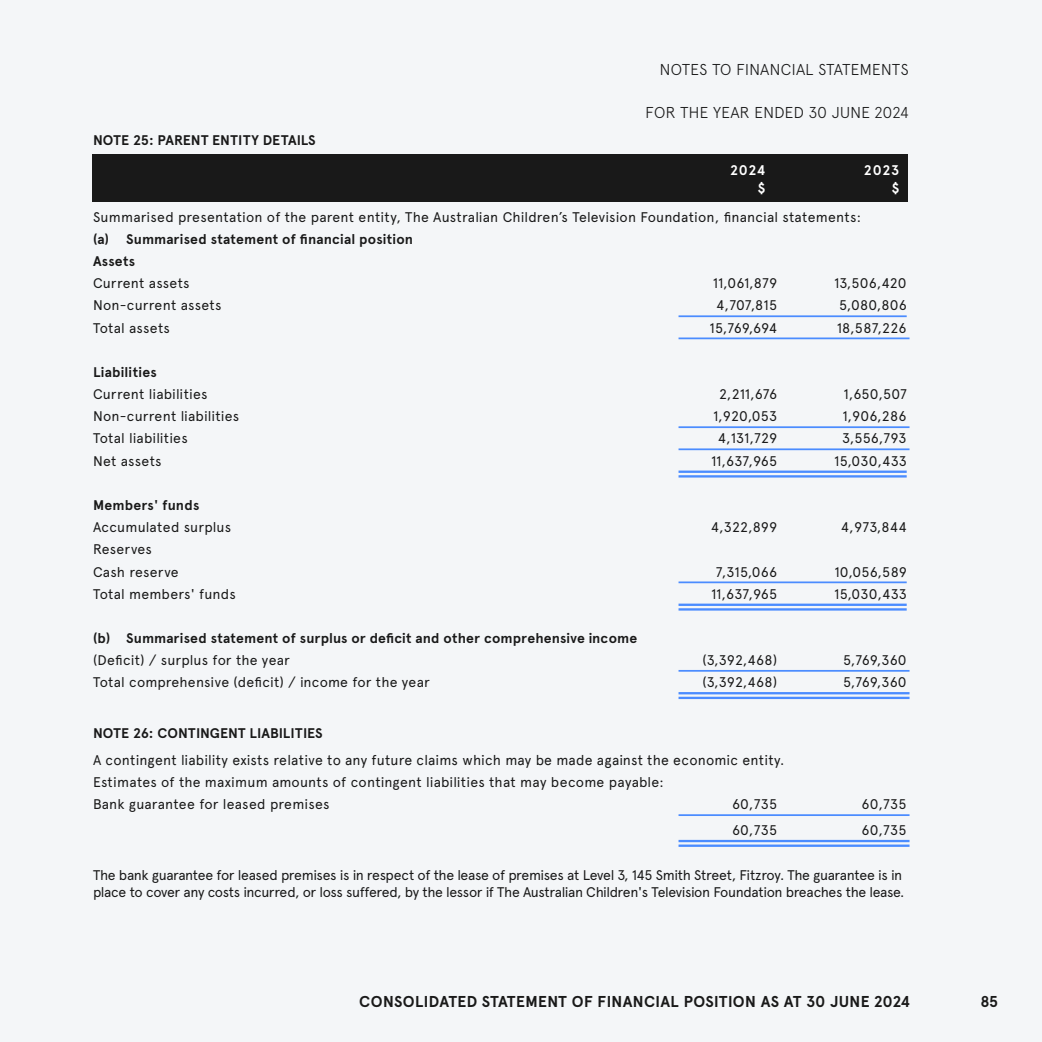
<style>
.page{position:relative;width:1042px;height:1042px;background:#f4f6f8}
.page>*{position:absolute;margin:0;border:0;box-sizing:border-box;transform-origin:0 0}
.BTS_Contents_Sub{font:700 15.75px "Apercu Pro";letter-spacing:.02em;color:#191919}
.BTS_Contents_Sub-2{font:300 15.75px "Apercu Pro";letter-spacing:.02em;color:#191919}
.body{font:700 15.75px "Apercu Pro";color:#191919}
.FINANCIALS_BODY{font:14px "Apercu";color:#191919}
.FINANCIALS__2_Column_Single_Line{font:14px "Apercu";letter-spacing:.015em;color:#191919}
.FINANCIALS_BODY-2{font:14px/17.2px "Apercu";letter-spacing:-.03em;color:#191919}
.FINANCIALS__2_Column_Double_Line{font:14px "Apercu";letter-spacing:.015em;color:#191919}
.Financials_Body_SUB_SUB_yellow{font:700 14px "Apercu";letter-spacing:.01em;color:#191919}
.FINANCIALS_BODY-3{font:14px "Apercu Pro";letter-spacing:.015em;color:#191919}
.Body_Copy{font:700 14px "Apercu";color:#191919}
.FINANCIALS_BODY-4{font:700 14px "Apercu";letter-spacing:.015em;color:#191919}
.FINANCIALS_-_Note_Header{font:700 14px/17.2px "Apercu";letter-spacing:.045em;color:#fff;text-align:right}
</style>
<div class="page">
<hr style="left:678px;top:315px;width:228px;height:2px;background:#4b8cff">
<hr style="left:678px;top:337px;width:231px;height:2px;background:#4b8cff">
<hr style="left:678px;top:426px;width:231px;height:2px;background:#4b8cff">
<hr style="left:678px;top:448px;width:231px;height:2px;background:#4b8cff">
<hr style="left:678px;top:470px;width:228px;height:3px;background:#4b8cff">
<hr style="left:678px;top:475px;width:228px;height:2px;background:#4b8cff">
<hr style="left:678px;top:581px;width:228px;height:2px;background:#4b8cff">
<hr style="left:678px;top:603px;width:228px;height:3px;background:#4b8cff">
<hr style="left:678px;top:608px;width:228px;height:2px;background:#4b8cff">
<hr style="left:678px;top:670px;width:231px;height:2px;background:#4b8cff">
<hr style="left:678px;top:692px;width:231px;height:2px;background:#4b8cff">
<hr style="left:678px;top:697px;width:231px;height:2px;background:#4b8cff">
<hr style="left:678px;top:814px;width:231px;height:2px;background:#4b8cff">
<hr style="left:678px;top:840px;width:231px;height:2px;background:#4b8cff">
<hr style="left:678px;top:844px;width:231px;height:3px;background:#4b8cff">
<div style="left:92px;top:155px;width:815px;height:47px;background:#191919"></div>
<p class="Body_Copy" style="left:93px;top:132px;width:224px">NOTE 25: PARENT ENTITY DETAILS</p>
<p class="BTS_Contents_Sub-2" style="left:660px;top:58px;width:250px">NOTES TO FINANCIAL STATEMENTS</p>
<p class="BTS_Contents_Sub-2" style="left:645px;top:101px;width:264px">FOR THE YEAR ENDED 30 JUNE 2024</p>
<p class="FINANCIALS_-_Note_Header" style="left:730px;top:162px;width:37px">2024 $</p>
<p class="FINANCIALS_-_Note_Header" style="left:864px;top:162px;width:37px">2023 $</p>
<p class="FINANCIALS_BODY" style="left:93px;top:208px;width:769px">Summarised presentation of the parent entity, The Australian Children’s Television Foundation, financial statements:</p>
<p class="Financials_Body_SUB_SUB_yellow" style="left:93px;top:230px;width:322px">(a) Summarised statement of financial position</p>
<p class="FINANCIALS_BODY-4" style="left:93px;top:253px;width:44px">Assets</p>
<p class="FINANCIALS_BODY" style="left:93px;top:275px;width:98px">Current assets</p>
<p class="FINANCIALS_BODY" style="left:713px;top:275px;width:66px">11,061,879</p>
<p class="FINANCIALS_BODY" style="left:834px;top:275px;width:74px">13,506,420</p>
<p class="FINANCIALS__2_Column_Single_Line" style="left:93px;top:297px;width:130px">Non-current assets</p>
<p class="FINANCIALS__2_Column_Single_Line" style="left:716px;top:297px;width:63px">4,707,815</p>
<p class="FINANCIALS__2_Column_Single_Line" style="left:839px;top:297px;width:69px">5,080,806</p>
<p class="FINANCIALS__2_Column_Single_Line" style="left:93px;top:319px;width:78px">Total assets</p>
<p class="FINANCIALS__2_Column_Single_Line" style="left:709px;top:319px;width:69px">15,769,694</p>
<p class="FINANCIALS__2_Column_Single_Line" style="left:836px;top:319px;width:72px">18,587,226</p>
<p class="FINANCIALS_BODY-4" style="left:93px;top:364px;width:65px">Liabilities</p>
<p class="FINANCIALS_BODY" style="left:93px;top:386px;width:116px">Current liabilities</p>
<p class="FINANCIALS_BODY" style="left:719px;top:386px;width:60px">2,211,676</p>
<p class="FINANCIALS_BODY" style="left:843px;top:386px;width:65px">1,650,507</p>
<p class="FINANCIALS__2_Column_Single_Line" style="left:93px;top:408px;width:148px">Non-current liabilities</p>
<p class="FINANCIALS__2_Column_Single_Line" style="left:713px;top:408px;width:66px">1,920,053</p>
<p class="FINANCIALS__2_Column_Single_Line" style="left:842px;top:408px;width:66px">1,906,286</p>
<p class="FINANCIALS__2_Column_Single_Line" style="left:93px;top:430px;width:96px">Total liabilities</p>
<p class="FINANCIALS__2_Column_Single_Line" style="left:717px;top:430px;width:61px">4,131,729</p>
<p class="FINANCIALS__2_Column_Single_Line" style="left:842px;top:430px;width:66px">3,556,793</p>
<p class="FINANCIALS__2_Column_Double_Line" style="left:93px;top:452px;width:70px">Net assets</p>
<p class="FINANCIALS__2_Column_Double_Line" style="left:711px;top:452px;width:68px">11,637,965</p>
<p class="FINANCIALS__2_Column_Double_Line" style="left:834px;top:452px;width:74px">15,030,433</p>
<p class="FINANCIALS_BODY-4" style="left:93px;top:497px;width:108px">Members' funds</p>
<p class="FINANCIALS_BODY" style="left:93px;top:519px;width:140px">Accumulated surplus</p>
<p class="FINANCIALS_BODY" style="left:711px;top:519px;width:68px">4,322,899</p>
<p class="FINANCIALS_BODY" style="left:841px;top:519px;width:67px">4,973,844</p>
<p class="FINANCIALS__2_Column_Single_Line" style="left:93px;top:541px;width:61px">Reserves</p>
<p class="FINANCIALS__2_Column_Single_Line" style="left:93px;top:563px;width:87px">Cash reserve</p>
<p class="FINANCIALS__2_Column_Single_Line" style="left:716px;top:563px;width:63px">7,315,066</p>
<p class="FINANCIALS__2_Column_Single_Line" style="left:834px;top:563px;width:74px">10,056,589</p>
<p class="FINANCIALS__2_Column_Double_Line" style="left:93px;top:585px;width:144px">Total members' funds</p>
<p class="FINANCIALS__2_Column_Double_Line" style="left:711px;top:585px;width:68px">11,637,965</p>
<p class="FINANCIALS__2_Column_Double_Line" style="left:834px;top:585px;width:74px">15,030,433</p>
<p class="Financials_Body_SUB_SUB_yellow" style="left:93px;top:629px;width:546px">(b) Summarised statement of surplus or deficit and other comprehensive income</p>
<p class="FINANCIALS__2_Column_Single_Line" style="left:93px;top:652px;width:198px">(Deficit) / surplus for the year</p>
<p class="FINANCIALS__2_Column_Single_Line" style="left:702px;top:652px;width:76px">(3,392,468)</p>
<p class="FINANCIALS__2_Column_Single_Line" style="left:843px;top:652px;width:65px">5,769,360</p>
<p class="FINANCIALS__2_Column_Double_Line" style="left:93px;top:674px;width:338px">Total comprehensive (deficit) / income for the year</p>
<p class="FINANCIALS__2_Column_Double_Line" style="left:702px;top:674px;width:76px">(3,392,468)</p>
<p class="FINANCIALS__2_Column_Double_Line" style="left:843px;top:674px;width:65px">5,769,360</p>
<p class="Body_Copy" style="left:93px;top:724px;width:231px">NOTE 26: CONTINGENT LIABILITIES</p>
<p class="FINANCIALS_BODY-3" style="left:93px;top:749px;width:693px">A contingent liability exists relative to any future claims which may be made against the economic entity.</p>
<p class="FINANCIALS_BODY" style="left:93px;top:774px;width:572px">Estimates of the maximum amounts of contingent liabilities that may become payable:</p>
<p class="FINANCIALS__2_Column_Single_Line" style="left:93px;top:796px;width:238px">Bank guarantee for leased premises</p>
<p class="FINANCIALS__2_Column_Single_Line" style="left:732px;top:796px;width:47px">60,735</p>
<p class="FINANCIALS__2_Column_Single_Line" style="left:861px;top:796px;width:47px">60,735</p>
<p class="FINANCIALS__2_Column_Double_Line" style="left:732px;top:821px;width:47px">60,735</p>
<p class="FINANCIALS__2_Column_Double_Line" style="left:861px;top:821px;width:47px">60,735</p>
<p class="FINANCIALS_BODY-2" style="left:93px;top:866px;width:813px">The bank guarantee for leased premises is in respect of the lease of premises at Level 3, 145 Smith Street, Fitzroy. The guarantee is in place to cover any costs incurred, or loss suffered, by the lessor if The Australian Children's Television Foundation breaches the lease.</p>
<p class="BTS_Contents_Sub" style="left:359px;top:989px;width:552px">CONSOLIDATED STATEMENT OF FINANCIAL POSITION AS AT 30 JUNE 2024</p>
<p class="body" style="left:980px;top:989px;width:19px">85</p>
</div>
